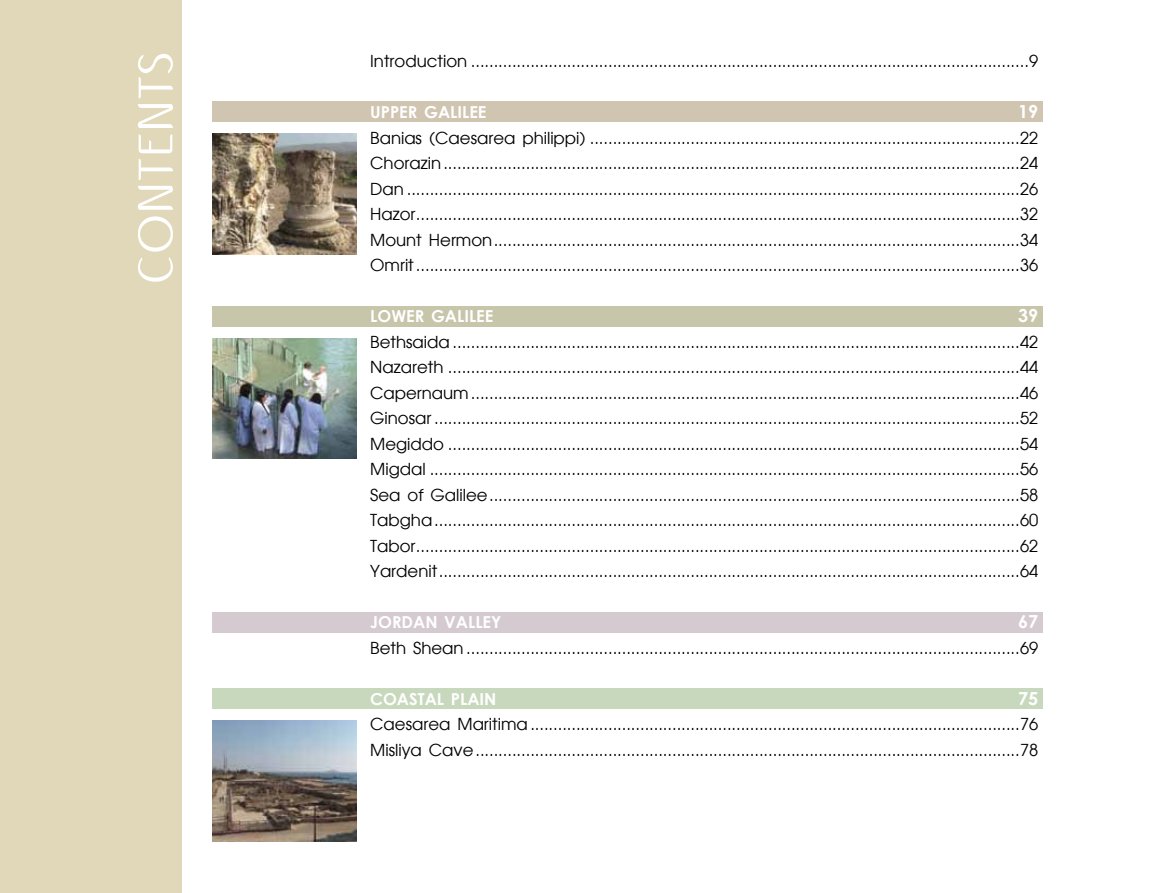
<style>
.page{position:relative;width:1149px;height:893px;background:#fff}
.page>*{position:absolute;margin:0;border:0;box-sizing:border-box;transform-origin:0 0}
.t1{font:55.5px "E Rimona R";color:#fff}
.t2{font:700 18px "Century Gothic";color:#fff}
.t3{font:16.5px/25.5px "Avalon";color:#000;text-align:justify}
.t4{font:700 16.5px "Century Gothic";color:#fff}
</style>
<div class="page">
<div style="left:212px;top:102px;width:830px;height:20px;background:#d0c5b1"></div>
<div style="left:212px;top:688px;width:830px;height:21px;background:#c8d8bd"></div>
<div style="left:212px;top:612px;width:830px;height:21px;background:#d5cacf"></div>
<div style="left:212px;top:306px;width:830px;height:21px;background:#c7c5aa"></div>
<div style="left:0;top:0;width:181px;height:893px;background:#e1d8ba"></div>
<img style="left:212px;top:134px;width:144px;height:120px">
<img style="left:212px;top:721px;width:144px;height:120px">
<img style="left:212px;top:339px;width:144px;height:120px">
<p class="t1" style="left:115px;top:285px;width:235px;rotate:-90deg">contents</p>
<p class="t3" style="left:370px;top:49px;width:669px">Introduction ..........................................................................................................................9</p>
<p class="t4" style="left:370px;top:100px;width:118px">UPPER GALILEE</p>
<p class="t2" style="left:1017px;top:98px;width:22px">19</p>
<p class="t3" style="left:370px;top:125px;width:669px">Banias (Caesarea philippi) ..............................................................................................22<br>Chorazin..............................................................................................................................24<br>Dan ......................................................................................................................................26<br>Hazor....................................................................................................................................32<br>Mount Hermon...................................................................................................................34<br>Omrit....................................................................................................................................36</p>
<p class="t4" style="left:370px;top:304px;width:125px">LOWER GALILEE</p>
<p class="t2" style="left:1017px;top:302px;width:22px">39</p>
<p class="t3" style="left:370px;top:329px;width:669px">Bethsaida ............................................................................................................................42<br>Nazareth .............................................................................................................................44<br>Capernaum........................................................................................................................46<br>Ginosar ................................................................................................................................52<br>Megiddo .............................................................................................................................54<br>Migdal .................................................................................................................................56<br>Sea of Galilee....................................................................................................................58<br>Tabgha................................................................................................................................60<br>Tabor....................................................................................................................................62<br>Yardenit...............................................................................................................................64</p>
<p class="t4" style="left:370px;top:610px;width:133px">JORDAN VALLEY</p>
<p class="t2" style="left:1017px;top:608px;width:22px">67</p>
<p class="t3" style="left:370px;top:635px;width:669px">Beth Shean .........................................................................................................................69</p>
<p class="t4" style="left:370px;top:686px;width:128px">COASTAL PLAIN</p>
<p class="t2" style="left:1017px;top:685px;width:22px">75</p>
<p class="t3" style="left:370px;top:712px;width:669px">Caesarea Maritima...........................................................................................................76<br>Misliya Cave.......................................................................................................................78</p>
</div>
